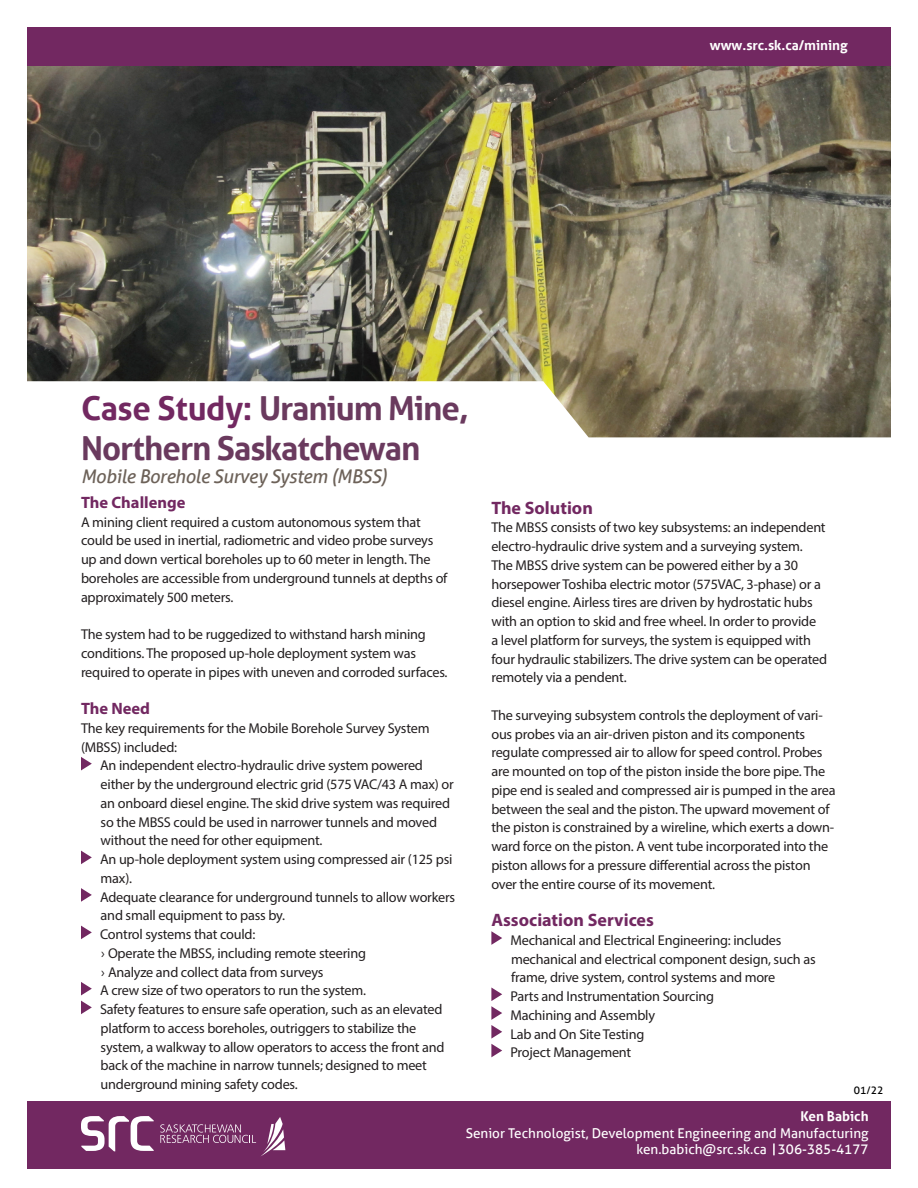
<style>
.page{position:relative;width:918px;height:1188px;background:#fff}
.page>*{position:absolute;margin:0;border:0;box-sizing:border-box;transform-origin:0 0}
.t1{font:700 33px/39.6px "Aller";letter-spacing:-.03em;color:#6a3a5e}
.t2{font:italic 18.75px "Aller";letter-spacing:-.02em;color:#6d6259}
.t3{font:700 18px "Myriad Pro";color:#722861}
.t4{font:700 16.5px "Myriad Pro";color:#722861}
.t5{font:14.25px/18.8px "Myriad Pro";letter-spacing:-.015em;color:#231f20}
.t6{font:13.5px/16.5px "Aller";color:#fff;text-align:right}
.t7{font:700 13.5px "Aller";color:#fff}
.t8{font:10.5px "Aller";color:#000}
.s1{color:#722861}
</style>
<div class="page">
<img style="left:27px;top:65px;width:864px;height:372px">
<svg style="left:81px;top:757px;width:11px;height:13px"></svg>
<svg style="left:81px;top:851px;width:11px;height:13px"></svg>
<svg style="left:81px;top:888px;width:11px;height:14px"></svg>
<svg style="left:81px;top:926px;width:11px;height:13px"></svg>
<svg style="left:81px;top:982px;width:11px;height:13px"></svg>
<svg style="left:81px;top:1001px;width:11px;height:13px"></svg>
<div style="left:27px;top:27px;width:864px;height:38px;background:#722861"></div>
<div style="left:27px;top:1101px;width:864px;height:67px;background:#722861"></div>
<svg style="left:81px;top:1116px;width:73px;height:35px"></svg>
<svg style="left:160px;top:1117px;width:125px;height:39px"></svg>
<svg style="left:773px;top:1143px;width:2px;height:12px"></svg>
<svg style="left:491px;top:931px;width:11px;height:14px"></svg>
<svg style="left:491px;top:987px;width:11px;height:70px"></svg>
<p class="t7" style="left:710px;top:37px;width:139px">www.src.sk.ca/mining</p>
<h1 class="t1" style="left:81px;top:388px;width:389px"><span class="s1">Case Study:</span> Uranium Mine,<br>Northern Saskatchewan</h1>
<h2 class="t2" style="left:81px;top:465px;width:308px">Mobile Borehole Survey System (MBSS)</h2>
<p class="t4" style="left:81px;top:492px;width:106px">The Challenge</p>
<p class="t5" style="left:81px;top:512px;width:368px">A mining client required a custom autonomous system that could be used in inertial, radiometric and video probe surveys up and down vertical boreholes up to 60 meter in length. The boreholes are accessible from underground tunnels at depths of approximately 500 meters.</p>
<p class="t5" style="left:81px;top:625px;width:368px">The system had to be ruggedized to withstand harsh mining conditions. The proposed up-hole deployment system was required to operate in pipes with uneven and corroded surfaces.</p>
<p class="t4" style="left:81px;top:698px;width:71px">The Need</p>
<p class="t5" style="left:81px;top:719px;width:350px">The key requirements for the Mobile Borehole Survey System (MBSS) included:</p>
<p class="t5" style="left:100px;top:756px;width:357px">An independent electro-hydraulic drive system powered either by the underground electric grid (575 VAC/43 A max) or an onboard diesel engine. The skid drive system was required so the MBSS could be used in narrower tunnels and moved without the need for other equipment.<br>An up-hole deployment system using compressed air (125 psi max).<br>Adequate clearance for underground tunnels to allow workers and small equipment to pass by.<br>Control systems that could:<br>› Operate the MBSS, including remote steering<br>› Analyze and collect data from surveys<br>A crew size of two operators to run the system.<br>Safety features to ensure safe operation, such as an elevated platform to access boreholes, outriggers to stabilize the system, a walkway to allow operators to access the front and back of the machine in narrow tunnels; designed to meet underground mining safety codes.</p>
<p class="t3" style="left:491px;top:496px;width:103px">The Solution</p>
<p class="t5" style="left:491px;top:518px;width:337px">The MBSS consists of two key subsystems: an independent electro-hydraulic drive system and a surveying system.<br>The MBSS drive system can be powered either by a 30 horsepower Toshiba electric motor (575VAC, 3-phase) or a diesel engine. Airless tires are driven by hydrostatic hubs with an option to skid and free wheel. In order to provide<br>a level platform for surveys, the system is equipped with four hydraulic stabilizers. The drive system can be operated remotely via a pendent.</p>
<p class="t5" style="left:491px;top:706px;width:346px">The surveying subsystem controls the deployment of vari&shy;ous probes via an air-driven piston and its components regulate compressed air to allow for speed control. Probes are mounted on top of the piston inside the bore pipe. The pipe end is sealed and compressed air is pumped in the area between the seal and the piston. The upward movement of the piston is constrained by a wireline, which exerts a down&shy;ward force on the piston. A vent tube incorporated into the piston allows for a pressure differential across the piston over the entire course of its movement.</p>
<p class="t3" style="left:491px;top:908px;width:164px">Association Services</p>
<p class="t5" style="left:510px;top:930px;width:307px">Mechanical and Electrical Engineering: includes mechanical and electrical component design, such as frame, drive system, control systems and more<br>Parts and Instrumentation Sourcing<br>Machining and Assembly<br>Lab and On Site Testing<br>Project Management</p>
<p class="t8" style="left:854px;top:1084px;width:31px">01/22</p>
<p class="t7" style="left:800px;top:1108px;width:70px">Ken Babich</p>
<p class="t6" style="left:466px;top:1125px;width:404px">Senior Technologist, Development Engineering and Manufacturing ken.babich@src.sk.ca 306-385-4177</p>
</div>
